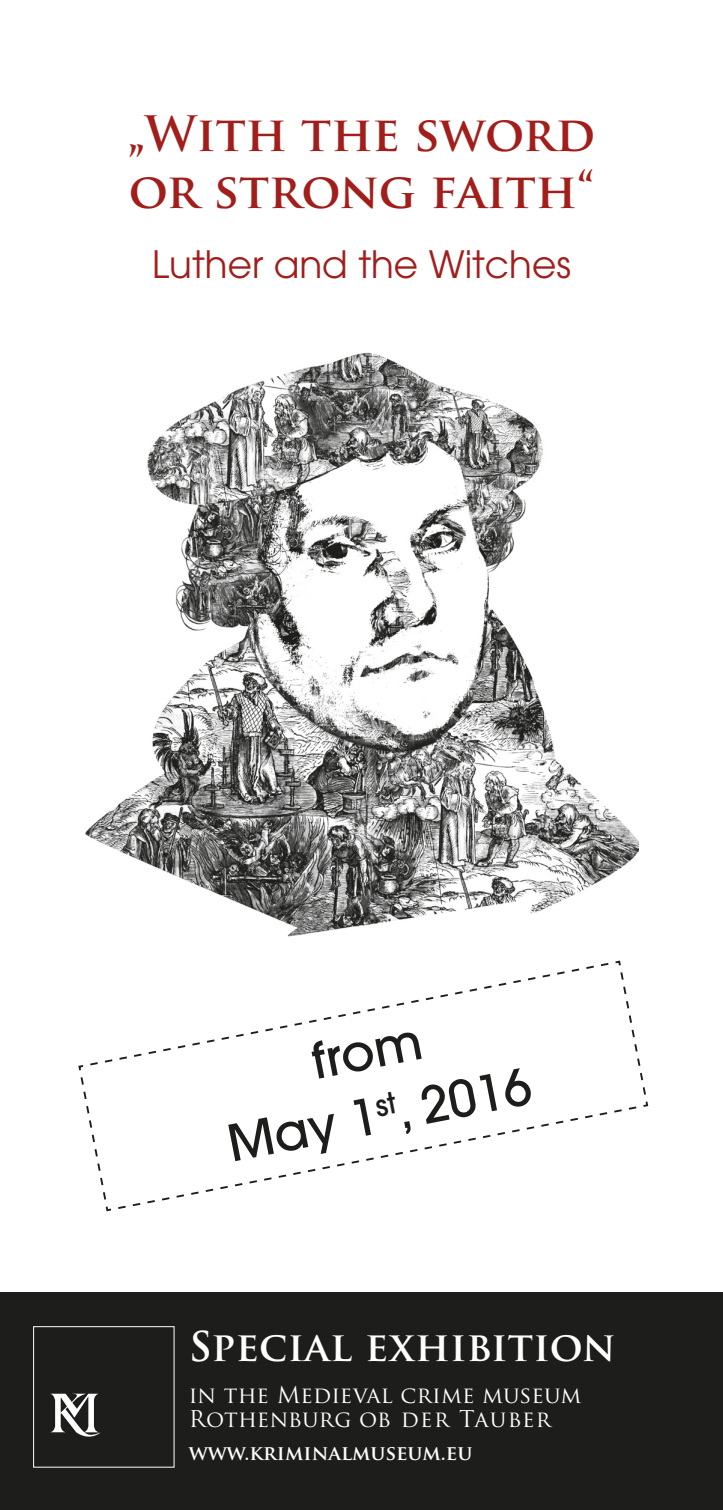
<style>
.page{position:relative;width:723px;height:1510px;background:#fff}
.page>*{position:absolute;margin:0;border:0;box-sizing:border-box;transform-origin:0 0}
.t1{font:500 50px/65px "Avant Garde";color:#1d1d1b;text-align:center}
.t2{font:700 47.5px/57px "Trajan Pro";color:#a11e1b}
.t3{font:700 40px "Trajan Pro";letter-spacing:.01em;color:#fff}
.t4{font:37.5px "Avant Garde";color:#a11e1b}
.t5{font:22.5px/24.2px "Trajan Pro";letter-spacing:.01em;color:#fff}
.t6{font:700 20px "Trajan Pro";color:#fff}
</style>
<div class="page">
<div style="left:0;top:1292px;width:723px;height:217px;background:#1d1d1b"></div>
<div style="left:33px;top:1326px;width:141px;height:141px;border:1px solid #fff"></div>
<svg style="left:50px;top:1393px;width:51px;height:44px"></svg>
<img style="left:85px;top:352px;width:554px;height:585px">
<svg style="left:78px;top:960px;width:571px;height:252px"></svg>
<h2 class="t2" style="left:128px;top:106px;width:469px">„With the sword or strong faith“</h2>
<h3 class="t4" style="left:152px;top:242px;width:420px">Luther and the Witches</h3>
<h1 class="t1" style="left:210px;top:1048px;width:309px;rotate:-11deg">from<br>May 1<sup>st</sup>, 2016</h1>
<h3 class="t3" style="left:189px;top:1321px;width:429px">Special exhibition</h3>
<p class="t5" style="left:189px;top:1382px;width:394px">in the Medieval crime museum<br>Rothenburg ob der Tauber</p>
<p class="t6" style="left:189px;top:1440px;width:285px">www.kriminalmuseum.eu</p>
</div>
